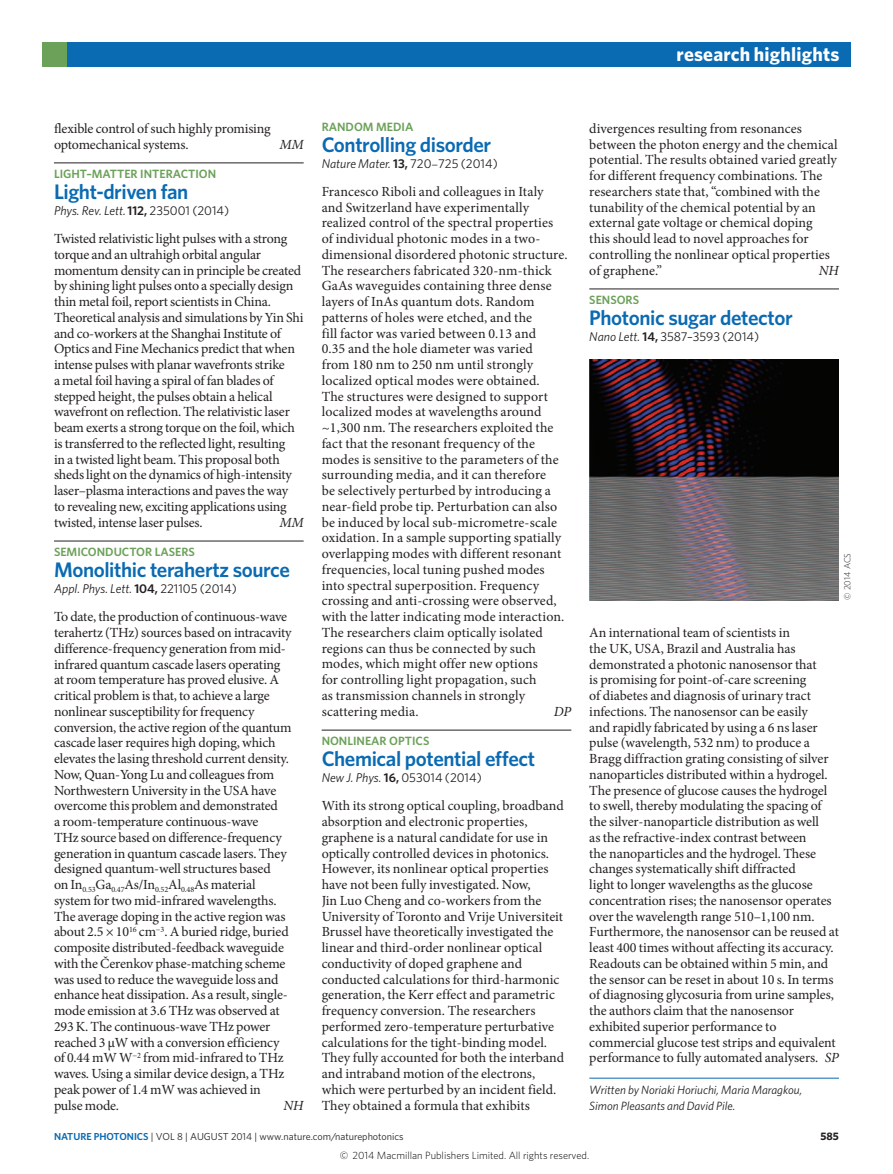
<style>
.page{position:relative;width:893px;height:1174px;background:#fff}
.page>*{position:absolute;margin:0;border:0;box-sizing:border-box;transform-origin:0 0}
.Title{font:600 21px "Whitney";letter-spacing:-.02em;color:#0a6ab2}
.t1{font:700 19.5px "Whitney";letter-spacing:.01em;color:#fff}
.Body_first{font:13.95px/15.8px "Minion Pro";letter-spacing:-.005em;color:#231f20}
.Body_first-2{font:italic 13.95px "Minion Pro";letter-spacing:-.01em;color:#231f20}
.Journal_DOI_ref{font:italic 12.75px "Whitney";color:#231f20}
.Journal_DOI_ref-2{font:12.75px "Whitney";color:#231f20}
.Author_information{font:italic 12px/15.8px "Whitney";color:#231f20}
.Subject_w_rule{font:600 12px "Whitney";color:#6ca15a}
.Subject{font:600 12px "Whitney";color:#6ca15a}
.t2{font:700 10.8px "Whitney";color:#231f20}
.t3{font:300 10.5px "Whitney";color:#000}
.t4{font:10.2px "Whitney";color:#231f20}
.Picture_credit{font:9px "Whitney Light 2";color:#231f20}
.s1{font-weight:600;font-style:normal}
.s2{font-style:normal}
.s3{font-family:"Minion Pro";font-style:normal}
.s4{font-style:italic}
.s5{font-weight:600}
.s6{font-weight:600;color:#0a6ab2}
</style>
<div class="page">
<div style="left:43px;top:43px;width:807px;height:24px;background:#0a6ab2"></div>
<div style="left:43px;top:43px;width:24px;height:24px;background:#6ca15a"></div>
<img style="left:589px;top:359px;width:250px;height:241px">
<hr style="left:54px;top:163px;width:250px;height:1px;background:#231f20">
<hr style="left:54px;top:541px;width:250px;height:1px;background:#231f20">
<hr style="left:322px;top:730px;width:249px;height:1px;background:#231f20">
<hr style="left:589px;top:289px;width:250px;height:1px;background:#231f20">
<hr style="left:589px;top:1078px;width:250px;height:1px;background:#0a6ab2">
<p class="t1" style="left:677px;top:41px;width:164px">research highlights</p>
<p class="Body_first" style="left:54px;top:120px;width:218px">flexible control of such highly promising optomechanical systems.</p>
<p class="Body_first-2" style="left:279px;top:135px;width:26px">MM</p>
<p class="Subject_w_rule" style="left:54px;top:166px;width:164px">LIGHT–MATTER INTERACTION</p>
<p class="Title" style="left:54px;top:178px;width:136px">Light-driven fan</p>
<p class="Journal_DOI_ref" style="left:54px;top:202px;width:177px">Phys. Rev. Lett.<span class="s1">112,</span> <span class="s2">235001 (2014)</span></p>
<p class="Body_first" style="left:54px;top:231px;width:251px">Twisted relativistic light pulses with a strong torque and an ultrahigh orbital angular momentum density can in principle be created by shining light pulses onto a specially design thin metal foil, report scientists in China.<br>Theoretical analysis and simulations by Yin Shi and co-workers at the Shanghai Institute of Optics and Fine Mechanics predict that when intense pulses with planar wavefronts strike<br>a metal foil having a spiral of fan blades of stepped height, the pulses obtain a helical wavefront on reflection. The relativistic laser beam exerts a strong torque on the foil, which is transferred to the reflected light, resulting<br>in a twisted light beam. This proposal both sheds light on the dynamics of high-intensity laser–plasma interactions and paves the way<br>to revealing new, exciting applications using twisted, intense laser pulses.</p>
<p class="Body_first-2" style="left:279px;top:513px;width:26px">MM</p>
<p class="Subject_w_rule" style="left:54px;top:544px;width:142px">SEMICONDUCTOR LASERS</p>
<p class="Title" style="left:54px;top:556px;width:237px">Monolithic terahertz source</p>
<p class="Journal_DOI_ref" style="left:54px;top:580px;width:184px">Appl. Phys. Lett. <span class="s1">104,</span> <span class="s2">221105 (2014)</span></p>
<p class="Body_first" style="left:54px;top:609px;width:239px">To date, the production of continuous-wave terahertz (THz) sources based on intracavity difference-frequency generation from mid&shy;infrared quantum cascade lasers operating at room temperature has proved elusive. A critical problem is that, to achieve a large nonlinear susceptibility for frequency conversion, the active region of the quantum cascade laser requires high doping, which elevates the lasing threshold current density.<br>Now, Quan-Yong Lu and colleagues from Northwestern University in the USA have overcome this problem and demonstrated<br>a room-temperature continuous-wave<br>THz source based on difference-frequency generation in quantum cascade lasers. They designed quantum-well structures based<br>on In<sub>0.53</sub>Ga<sub>0.47</sub>As/In<sub>0.52</sub>Al<sub>0.48</sub>As material system for two mid-infrared wavelengths.<br>The average doping in the active region was about 2.5 × 10<sup>16</sup> cm<sup>−3</sup>. A buried ridge, buried composite distributed-feedback waveguide with the Čerenkov phase-matching scheme was used to reduce the waveguide loss and enhance heat dissipation. As a result, single&shy;mode emission at 3.6 THz was observed at 293 K. The continuous-wave THz power reached 3 μW with a conversion efficiency of 0.44 mW W<sup>−2</sup> from mid-infrared to THz waves. Using a similar device design, a THz peak power of 1.4 mW was achieved in pulse mode.</p>
<p class="Body_first-2" style="left:284px;top:1095px;width:22px">NH</p>
<p class="Subject" style="left:322px;top:119px;width:93px">RANDOM MEDIA</p>
<p class="Title" style="left:322px;top:131px;width:171px">Controlling disorder</p>
<p class="Journal_DOI_ref" style="left:322px;top:155px;width:178px">Nature Mater. <span class="s1">13,</span> <span class="s2">720</span><span class="s3">–</span><span class="s2">725 (2014)</span></p>
<p class="Body_first" style="left:322px;top:183px;width:247px">Francesco Riboli and colleagues in Italy and Switzerland have experimentally realized control of the spectral properties of individual photonic modes in a two&shy;dimensional disordered photonic structure.<br>The researchers fabricated 320-nm-thick GaAs waveguides containing three dense layers of InAs quantum dots. Random patterns of holes were etched, and the<br>fill factor was varied between 0.13 and<br>0.35 and the hole diameter was varied<br>from 180 nm to 250 nm until strongly localized optical modes were obtained.<br>The structures were designed to support localized modes at wavelengths around ~1,300 nm. The researchers exploited the fact that the resonant frequency of the modes is sensitive to the parameters of the surrounding media, and it can therefore<br>be selectively perturbed by introducing a near-field probe tip. Perturbation can also be induced by local sub-micrometre-scale oxidation. In a sample supporting spatially overlapping modes with different resonant frequencies, local tuning pushed modes into spectral superposition. Frequency crossing and anti-crossing were observed, with the latter indicating mode interaction.<br>The researchers claim optically isolated regions can thus be connected by such modes, which might offer new options<br>for controlling light propagation, such<br>as transmission channels in strongly scattering media.</p>
<p class="Body_first-2" style="left:554px;top:702px;width:19px">DP</p>
<p class="Subject_w_rule" style="left:322px;top:733px;width:109px">NONLINEAR OPTICS</p>
<p class="Title" style="left:322px;top:745px;width:215px">Chemical potential effect</p>
<p class="Journal_DOI_ref-2" style="left:322px;top:769px;width:162px"><span class="s4">New J. Phys.</span> <span class="s5">16,</span> 053014 (2014)</p>
<p class="Body_first" style="left:322px;top:798px;width:244px">With its strong optical coupling, broadband absorption and electronic properties, graphene is a natural candidate for use in optically controlled devices in photonics.<br>However, its nonlinear optical properties have not been fully investigated. Now,<br>Jin Luo Cheng and co-workers from the University of Toronto and Vrije Universiteit Brussel have theoretically investigated the linear and third-order nonlinear optical conductivity of doped graphene and conducted calculations for third-harmonic generation, the Kerr effect and parametric frequency conversion. The researchers performed zero-temperature perturbative calculations for the tight-binding model.<br>They fully accounted for both the interband and intraband motion of the electrons, which were perturbed by an incident field.<br>They obtained a formula that exhibits</p>
<p class="Body_first" style="left:589px;top:120px;width:250px">divergences resulting from resonances between the photon energy and the chemical potential. The results obtained varied greatly for different frequency combinations. The researchers state that, “combined with the tunability of the chemical potential by an external gate voltage or chemical doping<br>this should lead to novel approaches for controlling the nonlinear optical properties of graphene.”</p>
<p class="Body_first-2" style="left:819px;top:261px;width:22px">NH</p>
<p class="Subject_w_rule" style="left:589px;top:292px;width:51px">SENSORS</p>
<p class="Title" style="left:589px;top:304px;width:205px">Photonic sugar detector</p>
<p class="Journal_DOI_ref-2" style="left:589px;top:328px;width:171px"><span class="s4">Nano Lett.</span> <span class="s5">14,</span> 3587–3593 (2014)</p>
<p class="Picture_credit" style="left:841px;top:600px;width:48px;rotate:-90deg">© 2014 ACS</p>
<p class="Body_first" style="left:589px;top:624px;width:251px">An international team of scientists in<br>the UK, USA, Brazil and Australia has demonstrated a photonic nanosensor that<br>is promising for point-of-care screening<br>of diabetes and diagnosis of urinary tract infections. The nanosensor can be easily<br>and rapidly fabricated by using a 6 ns laser pulse (wavelength, 532 nm) to produce a Bragg diffraction grating consisting of silver nanoparticles distributed within a hydrogel.<br>The presence of glucose causes the hydrogel to swell, thereby modulating the spacing of the silver-nanoparticle distribution as well<br>as the refractive-index contrast between<br>the nanoparticles and the hydrogel. These changes systematically shift diffracted<br>light to longer wavelengths as the glucose concentration rises; the nanosensor operates over the wavelength range 510–1,100 nm.<br>Furthermore, the nanosensor can be reused at least 400 times without affecting its accuracy.<br>Readouts can be obtained within 5 min, and the sensor can be reset in about 10 s. In terms of diagnosing glycosuria from urine samples, the authors claim that the nanosensor exhibited superior performance to commercial glucose test strips and equivalent performance to fully automated analysers. <span class="s4">SP</span></p>
<p class="Author_information" style="left:589px;top:1081px;width:214px">Written by Noriaki Horiuchi, Maria Maragkou,<br>Simon Pleasants and David Pile.</p>
<p class="t4" style="left:54px;top:1129px;width:351px"><span class="s6">NATURE PHOTONICS</span> | VOL 8 | AUGUST 2014 | www.nature.com/naturephotonics</p>
<p class="t2" style="left:820px;top:1129px;width:20px">585</p>
<p class="t3" style="left:340px;top:1148px;width:251px">© 2014 Macmillan Publishers Limited. All rights reserved.</p>
</div>
